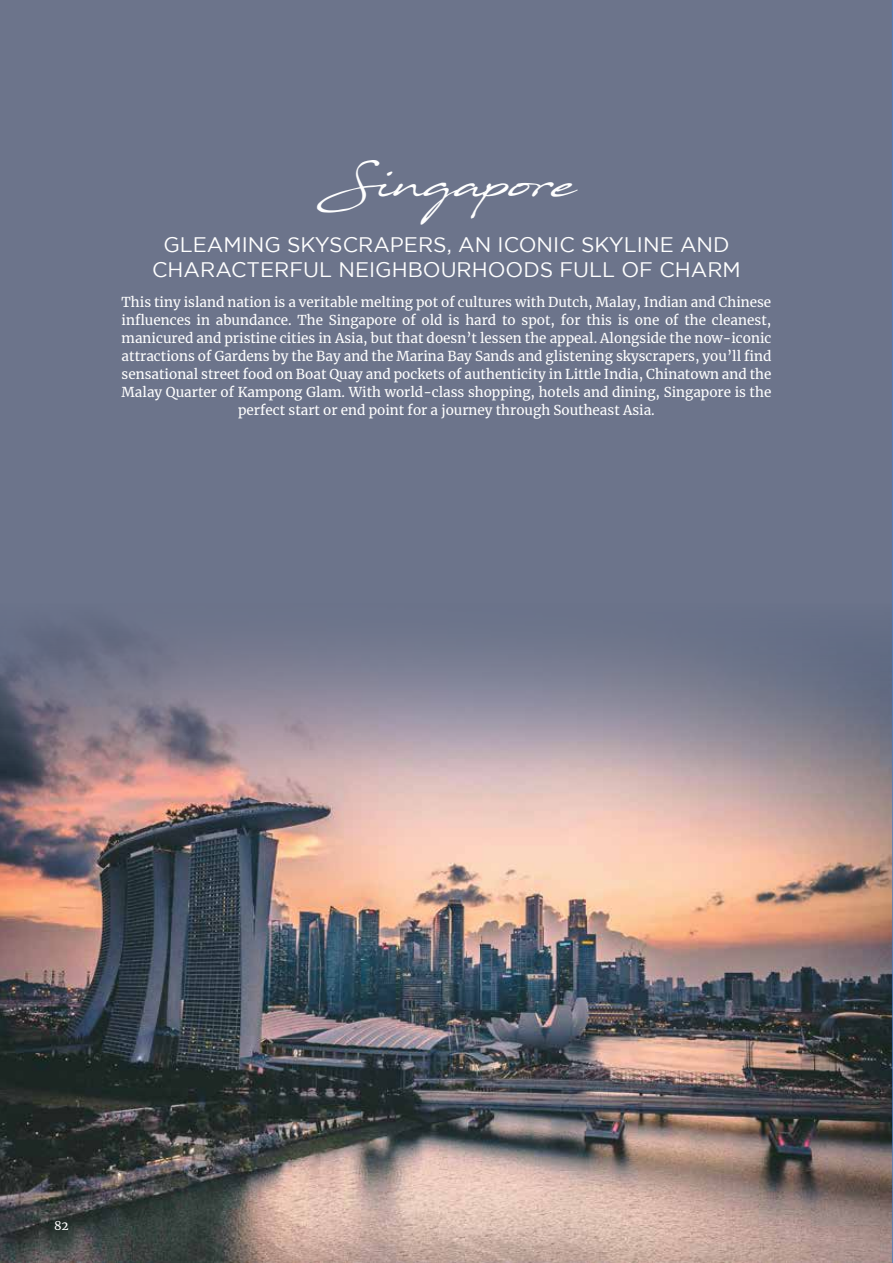
<style>
.page{position:relative;width:893px;height:1263px;background:#fff}
.page>*{position:absolute;margin:0;border:0;box-sizing:border-box;transform-origin:0 0}
.t1{font:45px "Javacom";color:#fff}
.t2{font:21px/25.2px "Gotham";color:#fff;text-align:center}
.t3{font:13.5px/18px "Merriweather";color:#fff;text-align:center}
.t4{font:12px "Merriweather";color:#fff}
</style>
<div class="page">
<img style="left:0;top:0;width:893px;height:1263px">
<h1 class="t1" style="left:317px;top:153px;width:260px">Singapore</h1>
<h2 class="t2" style="left:152px;top:232px;width:590px">GLEAMING SKYSCRAPERS, AN ICONIC SKYLINE AND<br>CHARACTERFUL NEIGHBOURHOODS FULL OF CHARM</h2>
<p class="t3" style="left:122px;top:292px;width:651px">This tiny island nation is a veritable melting pot of cultures with Dutch, Malay, Indian and Chinese influences in abundance. The Singapore of old is hard to spot, for this is one of the cleanest, manicured and pristine cities in Asia, but that doesn’t lessen the appeal. Alongside the now-iconic attractions of Gardens by the Bay and the Marina Bay Sands and glistening skyscrapers, you’ll find sensational street food on Boat Quay and pockets of authenticity in Little India, Chinatown and the Malay Quarter of Kampong Glam. With world-class shopping, hotels and dining, Singapore is the perfect start or end point for a journey through Southeast Asia.</p>
<p class="t4" style="left:54px;top:1217px;width:16px">82</p>
</div>
